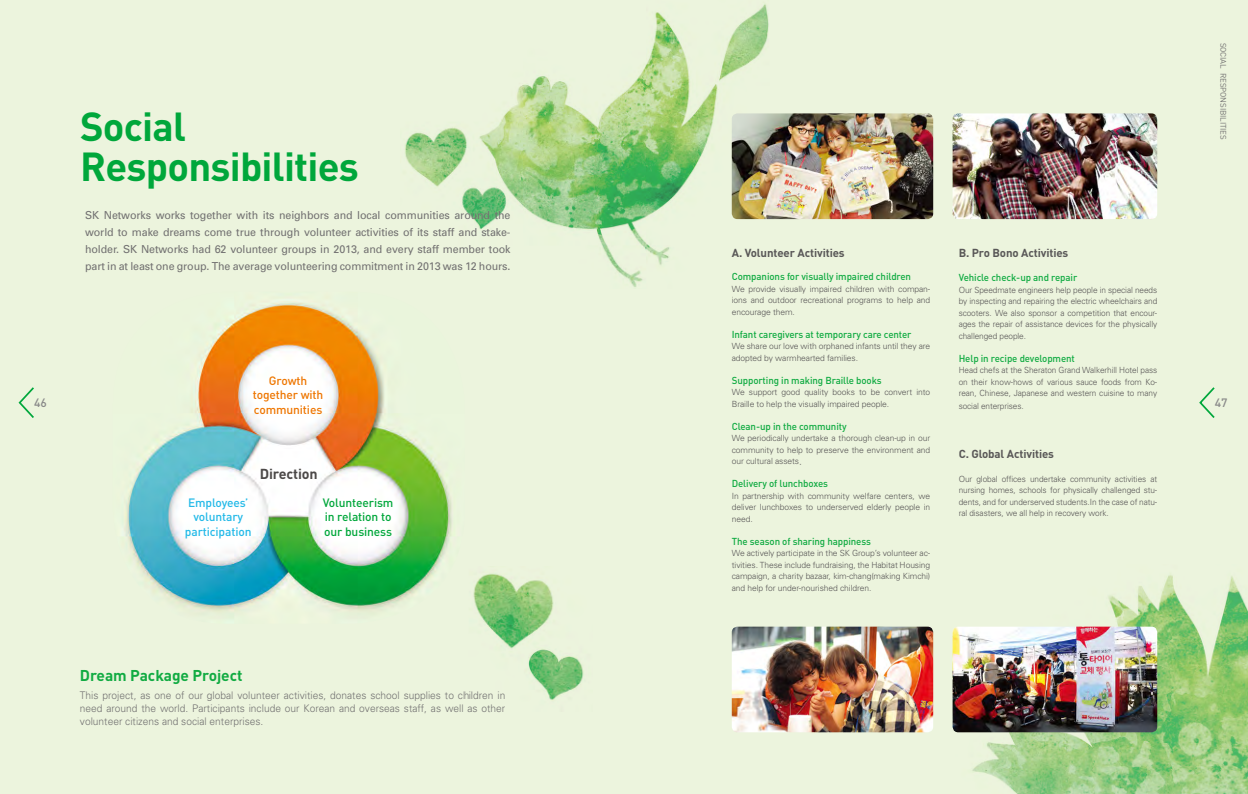
<style>
.page{position:relative;width:1248px;height:794px;background:#fff}
.page>*{position:absolute;margin:0;border:0;box-sizing:border-box;transform-origin:0 0}
.t1{font:700 40px/40px "DIN";letter-spacing:-.02em;color:#00a73b}
.t2{font:700 15.5px "DIN";letter-spacing:-.005em;color:#11ab42}
.t3{font:700 14.3px "DIN";letter-spacing:-.01em;color:#4c4948}
.t4{font:500 12px/14.4px "DIN";letter-spacing:-.01em;color:#00a73b}
.t5{font:500 12px/14.4px "DIN";letter-spacing:-.01em;color:#23b9e8;text-align:center}
.t6{font:500 12px/14.4px "DIN";letter-spacing:-.01em;color:#ee7601;text-align:center}
.t7{font:500 12px "DIN";color:#898989}
.t8{font:700 11.5px "DIN";letter-spacing:-.01em;color:#595757}
.t9{font:11px/17px "Univers";letter-spacing:-.01em;color:#727171;text-align:justify}
.t10{font:300 10.5px/13px "Univers";color:#727171;text-align:justify}
.t11{font:500 10px "DIN";letter-spacing:-.01em;color:#11ab42}
.t12{font:300 8.5px/11.5px "Univers";letter-spacing:-.01em;color:#595757;text-align:justify}
.t13{font:8px "DIN";color:#727171}
.s1{font-family:"Yoon Gothic L";font-weight:400}
</style>
<div class="page">
<div style="left:0;top:0;width:1247px;height:794px;background:#ecf4dd"></div>
<img style="left:956px;top:575px;width:291px;height:219px">
<img style="left:405px;top:4px;width:389px;height:283px">
<svg style="left:1199px;top:387px;width:16px;height:31px"></svg>
<svg style="left:18px;top:387px;width:16px;height:31px"></svg>
<img style="left:731px;top:113px;width:202px;height:106px">
<img style="left:952px;top:113px;width:205px;height:106px">
<img style="left:731px;top:626px;width:202px;height:106px">
<img style="left:952px;top:626px;width:205px;height:106px">
<img style="left:473px;top:573px;width:111px;height:128px">
<img style="left:122px;top:303px;width:330px;height:312px">
<h1 class="t1" style="left:80px;top:105px;width:280px">Social<br>Responsibilities</h1>
<p class="t13" style="left:1228px;top:43px;width:97px;rotate:90deg">Social Responsibilities</p>
<p class="t9" style="left:85px;top:206px;width:427px">SK Networks works together with its neighbors and local communities around the world to make dreams come true through volunteer activities of its staff and stake&shy;holder. SK Networks had 62 volunteer groups in 2013, and every staff member took part in at least one group. The average volunteering commitment in 2013 was 12 hours.</p>
<h3 class="t8" style="left:731px;top:245px;width:114px">A. Volunteer Activities</h3>
<p class="t11" style="left:731px;top:270px;width:181px">Companions for visually impaired children</p>
<p class="t12" style="left:731px;top:283px;width:200px">We provide visually impaired children with compan&shy;ions and outdoor recreational programs to help and encourage them.</p>
<p class="t11" style="left:731px;top:327px;width:181px">Infant caregivers at temporary care center</p>
<p class="t12" style="left:731px;top:340px;width:200px">We share our love with orphaned infants until they are adopted by warmhearted families.</p>
<p class="t11" style="left:731px;top:373px;width:151px">Supporting in making Braille books</p>
<p class="t12" style="left:731px;top:386px;width:200px">We support good quality books to be convert into<br>Braille to help the visually impaired people.</p>
<p class="t11" style="left:731px;top:419px;width:116px">Clean-up in the community</p>
<p class="t12" style="left:731px;top:432px;width:200px">We periodically undertake a thorough clean-up in our community to help to preserve the environment and our cultural assets<span class="s1">.</span></p>
<p class="t11" style="left:731px;top:477px;width:98px">Delivery of lunchboxes</p>
<p class="t12" style="left:731px;top:490px;width:200px">In partnership with community welfare centers, we deliver lunchboxes to underserved elderly people in need.</p>
<p class="t11" style="left:731px;top:534px;width:141px">The season of sharing happiness</p>
<p class="t12" style="left:731px;top:547px;width:200px">We actively participate in the SK Group’s volunteer ac&shy;tivities. These include fundraising, the Habitat Housing campaign, a charity bazaar, kim-chang(making Kimchi) and help for under-nourished children.</p>
<h3 class="t8" style="left:958px;top:245px;width:111px">B. Pro Bono Activities</h3>
<p class="t11" style="left:958px;top:271px;width:120px">Vehicle check-up and repair</p>
<p class="t12" style="left:958px;top:284px;width:200px">Our Speedmate engineers help people in special needs by inspecting and repairing the electric wheelchairs and scooters. We also sponsor a competition that encour&shy;ages the repair of assistance devices for the physically challenged people.</p>
<p class="t11" style="left:958px;top:351px;width:118px">Help in recipe development</p>
<p class="t12" style="left:958px;top:364px;width:200px">Head chefs at the Sheraton Grand Walkerhill Hotel pass on their know-hows of various sauce foods from Ko&shy;rean, Chinese, Japanese and western cuisine to many</p>
<p class="t12" style="left:958px;top:400px;width:66px">social enterprises.</p>
<h3 class="t8" style="left:958px;top:446px;width:97px">C. Global Activities</h3>
<p class="t12" style="left:958px;top:473px;width:200px">Our global offices undertake community activities at nursing homes, schools for physically challenged stu&shy;dents, and for underserved students.In the case of natu&shy;ral disasters, we all help in recovery work.</p>
<h3 class="t6" style="left:253px;top:373px;width:72px">Growth together with communities</h3>
<h3 class="t7" style="left:34px;top:395px;width:14px">46</h3>
<h3 class="t7" style="left:1214px;top:395px;width:14px">47</h3>
<h3 class="t3" style="left:260px;top:464px;width:59px">Direction</h3>
<h3 class="t5" style="left:185px;top:495px;width:68px">Employees’ voluntary participation</h3>
<h3 class="t4" style="left:323px;top:495px;width:72px">Volunteerism in relation to our business</h3>
<h2 class="t2" style="left:80px;top:665px;width:164px">Dream Package Project</h2>
<p class="t10" style="left:80px;top:689px;width:427px">This project, as one of our global volunteer activities, donates school supplies to children in need around the world. Participants include our Korean and overseas staff, as well as other volunteer citizens and social enterprises.</p>
</div>
